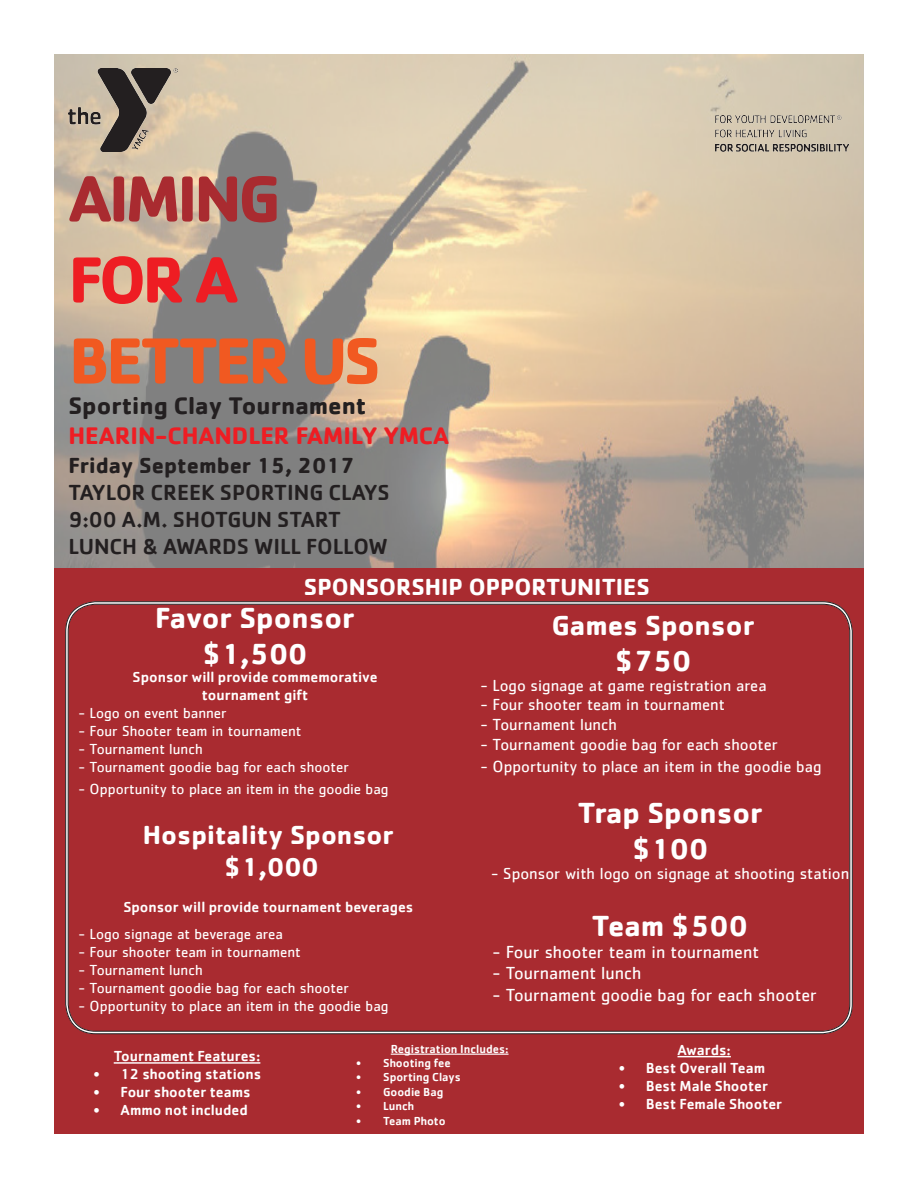
<style>
.page{position:relative;width:918px;height:1188px;background:#fff}
.page>*{position:absolute;margin:0;border:0;box-sizing:border-box;transform-origin:0 0}
.t1{font:700 67.5px "Cachet";letter-spacing:-.055em;color:#f15921}
.t2{font:700 67.5px "Cachet";letter-spacing:-.055em;color:#a92b30}
.t3{font:700 67.5px "Cachet";color:#ee1d23}
.t4{font:700 30px "Cachet";color:#fff}
.t5{font:700 28.5px "Cachet";color:#fff}
.t6{font:700 27px "Cachet";color:#fff}
.t7{font:700 24.75px "Cachet";color:#ee1d23}
.t8{font:700 24.75px "Cachet";color:#231f20}
.t9{font:700 24px "Cachet";color:#fff}
.t10{font:500 22.5px "Cachet";color:#231f20}
.t11{font:700 22.5px "Cachet";color:#231f20}
.t12{font:18px "Cachet";color:#fff}
.t13{font:16.5px "Cachet";color:#fff}
.t14{font:15px "Cachet";color:#fff}
.t15{font:500 15px "Cachet";color:#fff}
.t16{font:500 12px "Cachet";color:#fff}
</style>
<div class="page">
<img style="left:54px;top:54px;width:810px;height:515px">
<img style="left:68px;top:68px;width:109px;height:83px">
<img style="left:716px;top:115px;width:133px;height:36px">
<div style="left:54px;top:569px;width:810px;height:565px;background:#a92b30"></div>
<hr style="left:114px;top:1062px;width:146px;height:2px;background:#fff">
<hr style="left:391px;top:1054px;width:118px;height:1px;background:#fff">
<hr style="left:678px;top:1056px;width:53px;height:1px;background:#fff">
<p class="t2" style="left:68px;top:155px;width:214px">AIMING</p>
<p class="t3" style="left:68px;top:236px;width:172px">FOR A</p>
<p class="t1" style="left:68px;top:317px;width:314px">BETTER US</p>
<p class="t8" style="left:68px;top:389px;width:300px">Sporting Clay Tournament</p>
<p class="t7" style="left:68px;top:419px;width:382px">HEARIN-CHANDLER FAMILY YMCA</p>
<p class="t11" style="left:68px;top:451px;width:288px">Friday September 15, 2017</p>
<p class="t10" style="left:68px;top:478px;width:323px">TAYLOR CREEK SPORTING CLAYS</p>
<p class="t10" style="left:68px;top:505px;width:274px">9:00 A.M. SHOTGUN START</p>
<p class="t10" style="left:68px;top:532px;width:321px">LUNCH &amp; AWARDS WILL FOLLOW</p>
<p class="t9" style="left:304px;top:572px;width:348px">SPONSORSHIP OPPORTUNITIES</p>
<p class="t4" style="left:155px;top:599px;width:201px">Favor Sponsor</p>
<p class="t4" style="left:203px;top:635px;width:106px">$1,500</p>
<p class="t15" style="left:133px;top:668px;width:246px">Sponsor will provide commemorative</p>
<p class="t15" style="left:202px;top:686px;width:108px">tournament gift</p>
<p class="t14" style="left:79px;top:705px;width:150px">- Logo on event banner</p>
<p class="t14" style="left:79px;top:723px;width:224px">- Four Shooter team in tournament</p>
<p class="t14" style="left:79px;top:741px;width:126px">- Tournament lunch</p>
<p class="t14" style="left:79px;top:759px;width:272px">- Tournament goodie bag for each shooter</p>
<p class="t14" style="left:79px;top:780px;width:311px">- Opportunity to place an item in the goodie bag</p>
<p class="t5" style="left:552px;top:607px;width:204px">Games Sponsor</p>
<p class="t4" style="left:615px;top:641px;width:78px">$750</p>
<p class="t13" style="left:481px;top:676px;width:288px">- Logo signage at game registration area</p>
<p class="t13" style="left:481px;top:695px;width:246px">- Four shooter team in tournament</p>
<p class="t13" style="left:481px;top:715px;width:138px">- Tournament lunch</p>
<p class="t13" style="left:481px;top:735px;width:299px">- Tournament goodie bag for each shooter</p>
<p class="t13" style="left:481px;top:757px;width:342px">- Opportunity to place an item in the goodie bag</p>
<p class="t6" style="left:143px;top:817px;width:252px">Hospitality Sponsor</p>
<p class="t6" style="left:225px;top:850px;width:96px">$1,000</p>
<p class="t15" style="left:123px;top:898px;width:292px">Sponsor will provide tournament beverages</p>
<p class="t14" style="left:79px;top:925px;width:206px">- Logo signage at beverage area</p>
<p class="t14" style="left:79px;top:943px;width:224px">- Four shooter team in tournament</p>
<p class="t14" style="left:79px;top:961px;width:126px">- Tournament lunch</p>
<p class="t14" style="left:79px;top:979px;width:272px">- Tournament goodie bag for each shooter</p>
<p class="t14" style="left:79px;top:997px;width:311px">- Opportunity to place an item in the goodie bag</p>
<p class="t4" style="left:578px;top:793px;width:186px">Trap Sponsor</p>
<p class="t4" style="left:632px;top:829px;width:77px">$100</p>
<p class="t13" style="left:491px;top:863px;width:360px">- Sponsor with logo on signage at shooting station</p>
<p class="t4" style="left:592px;top:907px;width:158px">Team $500</p>
<p class="t12" style="left:493px;top:941px;width:268px">- Four shooter team in tournament</p>
<p class="t12" style="left:493px;top:963px;width:150px">- Tournament lunch</p>
<p class="t12" style="left:493px;top:984px;width:326px">- Tournament goodie bag for each shooter</p>
<p class="t15" style="left:114px;top:1047px;width:148px">Tournament Features:</p>
<p class="t15" style="left:94px;top:1065px;width:169px">• 12 shooting stations</p>
<p class="t15" style="left:94px;top:1083px;width:159px">• Four shooter teams</p>
<p class="t15" style="left:94px;top:1101px;width:156px">• Ammo not included</p>
<p class="t16" style="left:391px;top:1041px;width:119px">Registration Includes:</p>
<p class="t16" style="left:356px;top:1056px;width:96px">• Shooting fee</p>
<p class="t16" style="left:356px;top:1070px;width:106px">• Sporting Clays</p>
<p class="t16" style="left:356px;top:1084px;width:89px">• Goodie Bag</p>
<p class="t16" style="left:356px;top:1099px;width:59px">• Lunch</p>
<p class="t16" style="left:356px;top:1113px;width:91px">• Team Photo</p>
<p class="t15" style="left:678px;top:1040px;width:55px">Awards:</p>
<p class="t15" style="left:619px;top:1058px;width:148px">• Best Overall Team</p>
<p class="t15" style="left:619px;top:1076px;width:151px">• Best Male Shooter</p>
<p class="t15" style="left:619px;top:1094px;width:165px">• Best Female Shooter</p>
</div>
